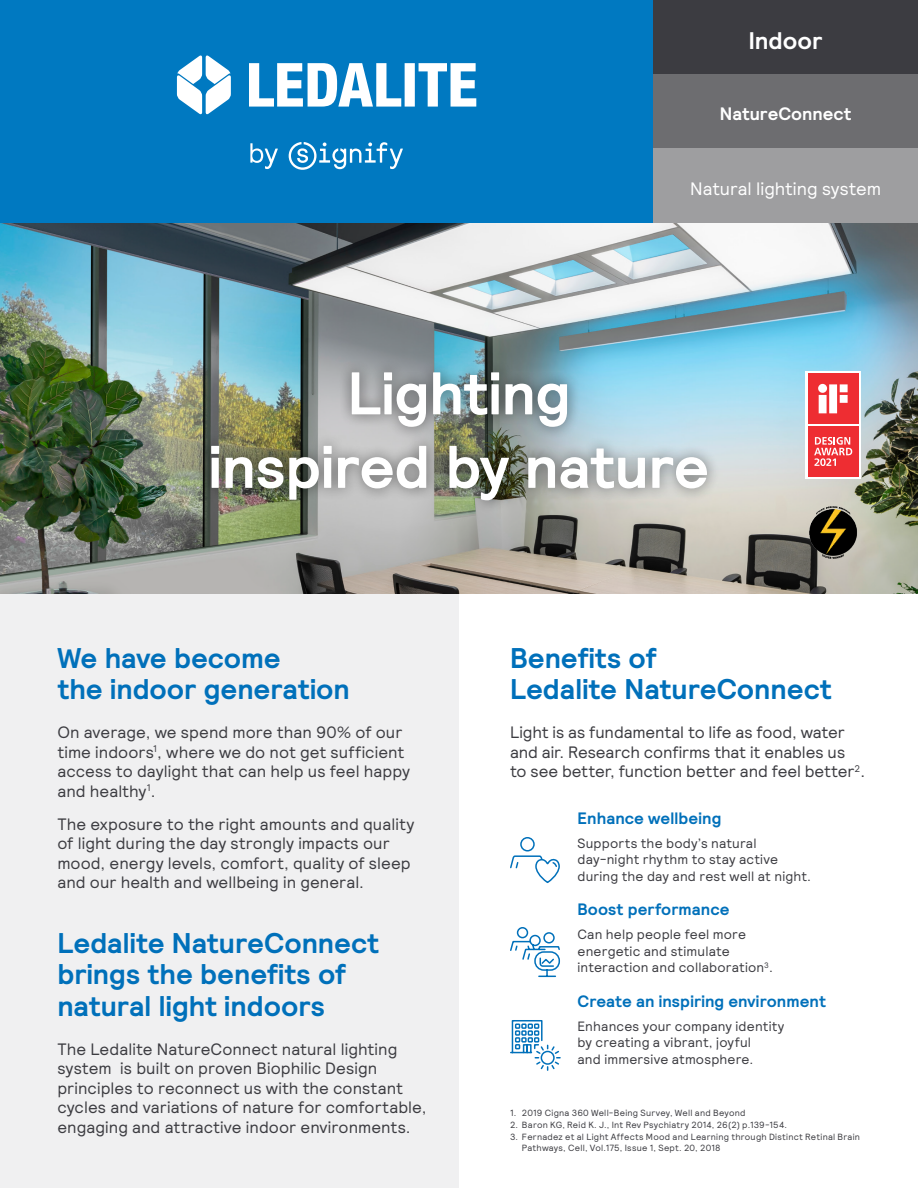
<style>
.page{position:relative;width:918px;height:1188px;background:#fff}
.page>*{position:absolute;margin:0;border:0;box-sizing:border-box;transform-origin:0 0}
.t1{font:700 60px/73.5px "Signify Relative";letter-spacing:-.005em;color:#fff;text-align:center}
.t2{font:700 28.5px/31.5px "Signify Relative";color:#0070ba}
.t3{font:700 24px "Signify Relative";color:#fff}
.t4{font:18px "Signify Relative";color:#fff}
.t5{font:700 18px "Signify Relative";color:#fff}
.t6{font:16.5px/19.5px "Signify Relative";letter-spacing:.005em;color:#3c3c41}
.t7{font:700 16.5px "Signify Relative";letter-spacing:.005em;color:#0070ba}
.t8{font:13.5px/16.5px "Signify Relative";letter-spacing:.015em;color:#3c3c41}
.t9{font:9.75px "Signify Relative";letter-spacing:-.02em;color:#464547}
.t10{font:9px/10.5px "Signify Relative";letter-spacing:.025em;color:#3c3c41}
</style>
<div class="page">
<div style="left:0;top:594px;width:459px;height:594px;background:#f0f0f1"></div>
<img style="left:0;top:223px;width:918px;height:371px">
<svg style="left:510px;top:837px;width:50px;height:47px"></svg>
<svg style="left:510px;top:927px;width:50px;height:51px"></svg>
<svg style="left:510px;top:1020px;width:51px;height:51px"></svg>
<div style="left:197px;top:359px;width:523px;height:154px;background:#000;opacity:.5"></div>
<svg style="left:806px;top:371px;width:55px;height:108px"></svg>
<div style="left:808px;top:427px;width:50px;height:50px;background:#ee2d32"></div>
<div style="left:808px;top:374px;width:50px;height:50px;background:#ee2d32"></div>
<svg style="left:818px;top:384px;width:30px;height:29px"></svg>
<svg style="left:814px;top:437px;width:38px;height:29px"></svg>
<img style="left:808px;top:504px;width:49px;height:57px">
<img style="left:822px;top:554px;width:22px;height:5px">
<div style="left:0;top:0;width:653px;height:223px;background:#0079c1"></div>
<div style="left:653px;top:0;width:265px;height:74px;background:#3c3c41"></div>
<div style="left:653px;top:74px;width:265px;height:74px;background:#6d6d70"></div>
<div style="left:653px;top:148px;width:265px;height:75px;background:#9e9ea0"></div>
<svg style="left:250px;top:142px;width:153px;height:28px"></svg>
<svg style="left:177px;top:55px;width:299px;height:60px"></svg>
<h3 class="t3" style="left:749px;top:25px;width:75px">Indoor</h3>
<p class="t5" style="left:720px;top:102px;width:133px">NatureConnect</p>
<p class="t4" style="left:690px;top:177px;width:192px">Natural lighting system</p>
<h1 class="t1" style="left:209px;top:356px;width:502px">Lighting<br>inspired by nature</h1>
<h2 class="t2" style="left:57px;top:642px;width:294px">We have become<br>the indoor generation</h2>
<p class="t6" style="left:57px;top:722px;width:354px">On average, we spend more than 90% of our time indoors<sup>1</sup>, where we do not get sufficient access to daylight that can help us feel happy and healthy<sup>1</sup>.</p>
<p class="t6" style="left:57px;top:814px;width:359px">The exposure to the right amounts and quality of light during the day strongly impacts our mood, energy levels, comfort, quality of sleep and our health and wellbeing in general.</p>
<h2 class="t2" style="left:57px;top:927px;width:323px">Ledalite NatureConnect brings the benefits of natural light indoors</h2>
<p class="t6" style="left:57px;top:1039px;width:371px">The Ledalite NatureConnect natural lighting system is built on proven Biophilic Design principles to reconnect us with the constant cycles and variations of nature for comfortable, engaging and attractive indoor environments.</p>
<p class="t9" style="left:54px;top:1125px;width:287px">PLe-2105BN-NatureConnect_spec_sheet 02/22 Page 1 of 10</p>
<h2 class="t2" style="left:510px;top:642px;width:323px">Benefits of<br>Ledalite NatureConnect</h2>
<p class="t6" style="left:510px;top:722px;width:357px">Light is as fundamental to life as food, water and air. Research confirms that it enables us to see better, function better and feel better<sup>2</sup>.</p>
<p class="t7" style="left:578px;top:807px;width:145px">Enhance wellbeing</p>
<p class="t8" style="left:578px;top:834px;width:235px">Supports the body’s natural day-night rhythm to stay active during the day and rest well at night.</p>
<p class="t7" style="left:578px;top:899px;width:154px">Boost performance</p>
<p class="t8" style="left:578px;top:926px;width:197px">Can help people feel more energetic and stimulate interaction and collaboration<sup>3</sup>.</p>
<p class="t7" style="left:578px;top:990px;width:250px">Create an inspiring environment</p>
<p class="t8" style="left:578px;top:1017px;width:208px">Enhances your company identity by creating a vibrant, joyful<br>and immersive atmosphere.</p>
<p class="t10" style="left:510px;top:1107px;width:237px">1. 2019 Cigna 360 Well-Being Survey, Well and Beyond</p>
<p class="t10" style="left:510px;top:1119px;width:279px">2. Baron KG, Reid K. J., Int Rev Psychiatry 2014, 26(2) p.139-154.</p>
<p class="t10" style="left:522px;top:1131px;width:340px;text-indent:-12px">3. Fernadez et al Light Affects Mood and Learning through Distinct Retinal Brain<br>Pathways, Cell, Vol.175, Issue 1, Sept. 20, 2018</p>
</div>
